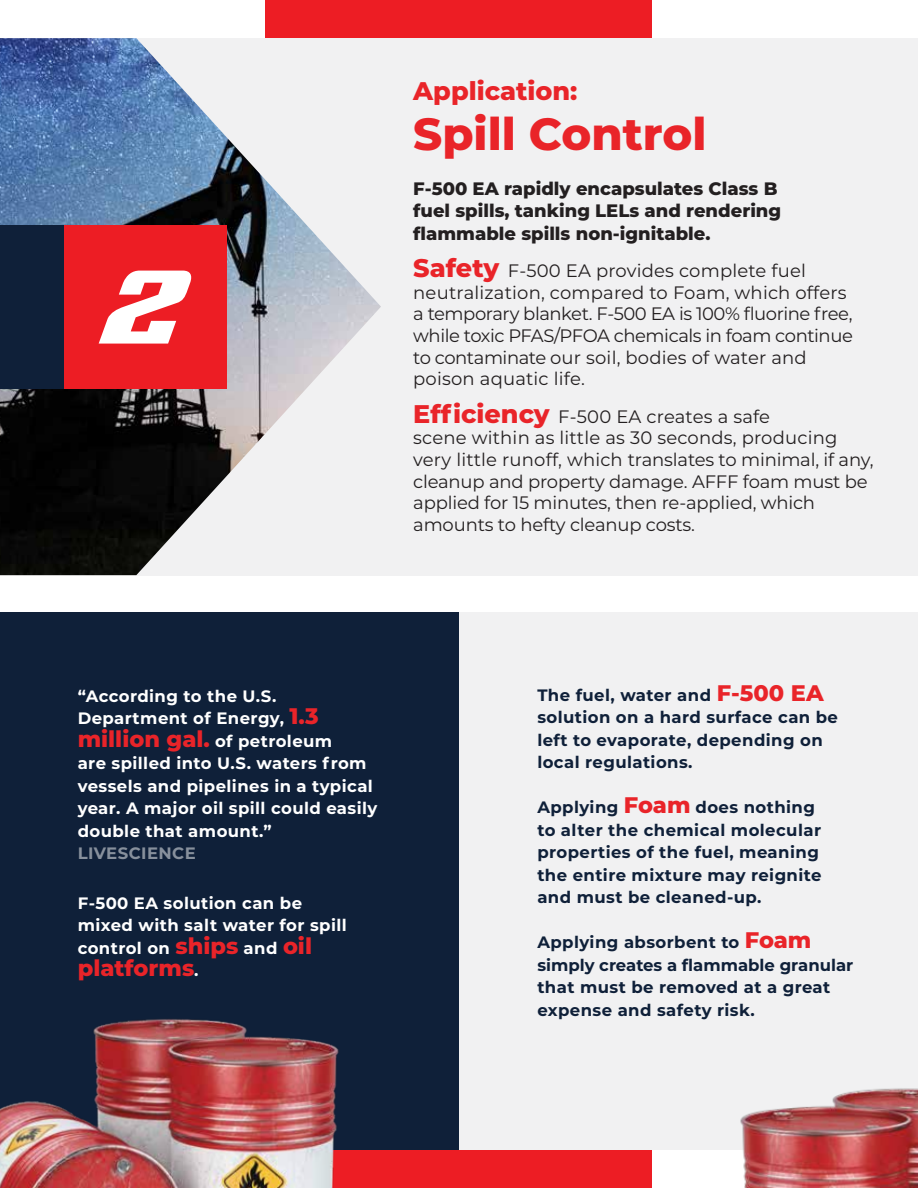
<style>
.page{position:relative;width:918px;height:1188px;background:#fff}
.page>*{position:absolute;margin:0;border:0;box-sizing:border-box;transform-origin:0 0}
.t1{font:800 45px "Montserrat";color:#e92429}
.t2{font:800 25.5px "Montserrat";color:#e92429}
.t3{font:800 22.5px "Montserrat";color:#e92429}
.t4{font:18px/21.6px "Montserrat";letter-spacing:-.01em;color:#231f20}
.t5{font:800 18px/22.5px "Montserrat";color:#231f20}
.t6{font:700 16.5px/22.5px "Montserrat";letter-spacing:.025em;color:#0f2039}
.t7{font:700 16.5px/22.5px "Montserrat";letter-spacing:.025em;color:#fff}
.t8{font:700 16.5px "Montserrat";letter-spacing:.025em;color:#87909c}
.s1{font-weight:800;font-size:25.5px;color:#e92429}
.s2{font-weight:800;font-size:22.5px;color:#e92429}
.s3{font-weight:700;font-size:16.5px;color:#fff}
</style>
<div class="page">
<div style="left:266px;top:0;width:386px;height:38px;background:#ed1d24"></div>
<div style="left:266px;top:1150px;width:386px;height:38px;background:#ed1d24"></div>
<div style="left:459px;top:613px;width:459px;height:537px;background:#f1f1f2"></div>
<div style="left:0;top:613px;width:459px;height:537px;background:#0f2039"></div>
<div style="left:0;top:38px;width:918px;height:537px;background:#f1f1f2"></div>
<img style="left:0;top:38px;width:381px;height:537px">
<div style="left:63px;top:225px;width:164px;height:164px;background:#ed1d24"></div>
<svg style="left:99px;top:271px;width:93px;height:73px"></svg>
<div style="left:0;top:225px;width:63px;height:164px;background:#0f2039"></div>
<img style="left:0;top:1019px;width:339px;height:169px">
<img style="left:740px;top:1088px;width:178px;height:100px">
<h2 class="t2" style="left:413px;top:72px;width:166px">Application:</h2>
<h1 class="t1" style="left:413px;top:101px;width:295px">Spill Control</h1>
<p class="t5" style="left:413px;top:176px;width:370px">F-500 EA rapidly encapsulates Class B fuel spills, tanking LELs and rendering flammable spills non-ignitable.</p>
<p class="t4" style="left:413px;top:259px;width:441px"><span class="s1">Safety</span> F-500 EA provides complete fuel neutralization, compared to Foam, which offers a temporary blanket. F-500 EA is 100% fluorine free, while toxic PFAS/PFOA chemicals in foam continue to contaminate our soil, bodies of water and poison aquatic life.</p>
<p class="t4" style="left:413px;top:405px;width:462px"><span class="s1">Efficiency</span> F-500 EA creates a safe<br>scene within as little as 30 seconds, producing very little runoff, which translates to minimal, if any, cleanup and property damage. AFFF foam must be applied for 15 minutes, then re-applied, which amounts to hefty cleanup costs.</p>
<p class="t7" style="left:78px;top:684px;width:243px">“According to the U.S.<br>Department of Energy, <span class="s2">1.3</span></p>
<p class="t3" style="left:78px;top:722px;width:256px">million gal. <span class="s3">of petroleum</span></p>
<p class="t7" style="left:78px;top:751px;width:301px">are spilled into U.S. waters from vessels and pipelines in a typical year. A major oil spill could easily double that amount.”</p>
<p class="t8" style="left:78px;top:841px;width:120px">LIVESCIENCE</p>
<p class="t7" style="left:78px;top:891px;width:271px">F-500 EA solution can be mixed with salt water for spill control on <span class="s2">ships</span> and <span class="s2">oil</span></p>
<p class="t3" style="left:78px;top:952px;width:122px">platforms<span class="s3">.</span></p>
<p class="t6" style="left:537px;top:683px;width:302px">The fuel, water and <span class="s2">F-500 EA </span>solution on a hard surface can be left to evaporate, depending on local regulations.</p>
<p class="t6" style="left:537px;top:795px;width:286px">Applying <span class="s2">Foam</span> does nothing to alter the chemical molecular properties of the fuel, meaning the entire mixture may reignite and must be cleaned-up.</p>
<p class="t6" style="left:537px;top:930px;width:318px">Applying absorbent to <span class="s2">Foam </span>simply creates a flammable granular that must be removed at a great expense and safety risk.</p>
</div>
